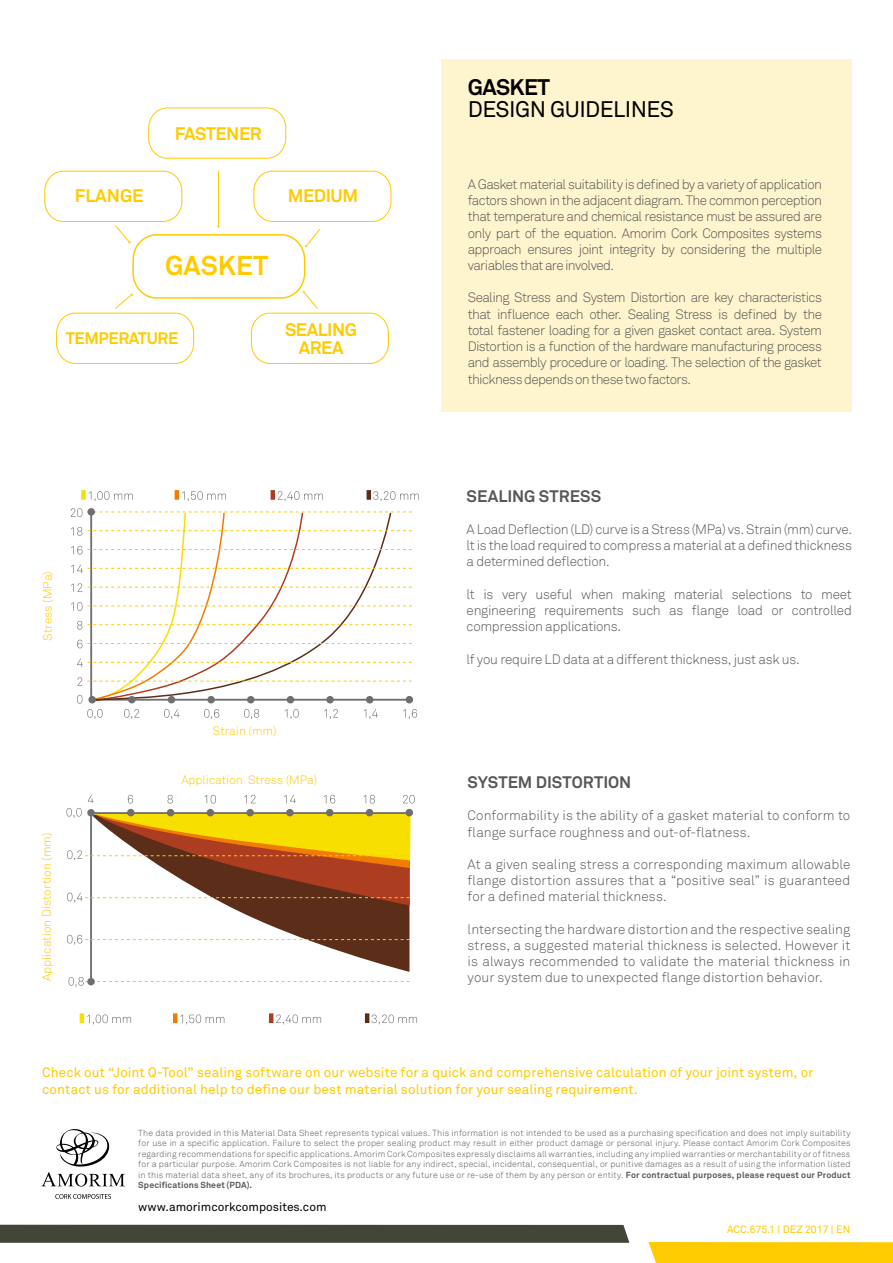
<style>
.page{position:relative;width:893px;height:1263px;background:#fff}
.page>*{position:absolute;margin:0;border:0;box-sizing:border-box;transform-origin:0 0}
.t1{font:700 27px "Akkurat Pro";color:#fecb00}
.t2{font:22.35px "Akkurat Pro";letter-spacing:-.025em;color:#000}
.t3{font:700 22.35px "Akkurat Pro";letter-spacing:-.025em;color:#000}
.t4{font:700 18px/18px "Akkurat Pro";letter-spacing:-.025em;color:#fecb00}
.t5{font:700 16.5px "Akkurat Pro";color:#575756}
.t6{font:700 16.5px "Akkurat Pro";color:#fecb00}
.t7{font:13.5px/16.2px "Akkurat Light Pro";letter-spacing:-.015em;color:#575756;text-align:justify}
.t8{font:13.5px/16.2px "Akkurat Pro";letter-spacing:.005em;color:#fecb00}
.t9{font:13.5px/16.2px "Akkurat Light Pro";letter-spacing:.005em;color:#575756}
.t10{font:12px "Akkurat Light Pro";color:#fecb00}
.t11{font:12px "Akkurat Pro";color:#000}
.t12{font:10.5px "Akkurat Pro";color:#fecb00}
.t13{font:8.7px/10.5px "Akkurat Light Pro";letter-spacing:.015em;color:#575756;text-align:justify}
.t14{font:700 8.7px "Akkurat Pro";letter-spacing:.015em;color:#575756}
.s1{font-style:inherit}
.s2{font-family:"Akkurat Pro";font-weight:700}
</style>
<div class="page">
<svg style="left:87px;top:1014px;width:44px;height:10px"></svg>
<hr style="left:80px;top:1013px;width:4px;height:10px;background:#f7e000">
<svg style="left:276px;top:1014px;width:45px;height:10px"></svg>
<hr style="left:269px;top:1013px;width:4px;height:10px;background:#ad3d21">
<svg style="left:180px;top:1014px;width:44px;height:10px"></svg>
<hr style="left:173px;top:1013px;width:4px;height:10px;background:#f07d00">
<svg style="left:372px;top:1014px;width:45px;height:10px"></svg>
<hr style="left:365px;top:1013px;width:4px;height:10px;background:#5c2e1a">
<svg style="left:90px;top:905px;width:320px;height:72px"></svg>
<svg style="left:69px;top:977px;width:341px;height:10px"></svg>
<svg style="left:67px;top:935px;width:343px;height:10px"></svg>
<svg style="left:67px;top:795px;width:348px;height:110px"></svg>
<svg style="left:182px;top:491px;width:44px;height:10px"></svg>
<svg style="left:373px;top:491px;width:46px;height:10px"></svg>
<svg style="left:89px;top:491px;width:44px;height:10px"></svg>
<div style="left:81px;top:490px;width:5px;height:10px;background:#f7e000"></div>
<svg style="left:278px;top:491px;width:45px;height:10px"></svg>
<svg style="left:271px;top:490px;width:4px;height:10px"></svg>
<svg style="left:175px;top:490px;width:4px;height:10px"></svg>
<svg style="left:367px;top:490px;width:4px;height:10px"></svg>
<svg style="left:71px;top:508px;width:346px;height:211px"></svg>
<div style="left:442px;top:59px;width:410px;height:352px;background:#fef4cd"></div>
<div style="left:132px;top:234px;width:173px;height:65px;border:2px solid #fecb00;border-radius:24px"></div>
<div style="left:148px;top:108px;width:138px;height:51px;border:1px solid #fecb00;border-radius:19px"></div>
<svg style="left:115px;top:225px;width:16px;height:19px"></svg>
<div style="left:254px;top:171px;width:137px;height:51px;border:1px solid #fecb00;border-radius:19px"></div>
<div style="left:44px;top:171px;width:138px;height:51px;border:1px solid #fecb00;border-radius:19px"></div>
<div style="left:56px;top:313px;width:138px;height:51px;border:1px solid #fecb00;border-radius:19px"></div>
<svg style="left:115px;top:293px;width:18px;height:16px"></svg>
<hr style="left:218px;top:171px;width:1px;height:56px;background:#fecb00">
<svg style="left:305px;top:229px;width:15px;height:19px"></svg>
<div style="left:251px;top:313px;width:138px;height:51px;border:1px solid #fecb00;border-radius:19px"></div>
<svg style="left:302px;top:291px;width:16px;height:18px"></svg>
<div style="left:88px;top:696px;width:8px;height:7px;background:#706f6f;border-radius:50%"></div>
<div style="left:128px;top:696px;width:8px;height:7px;background:#706f6f;border-radius:50%"></div>
<svg style="left:55px;top:1194px;width:56px;height:5px"></svg>
<svg style="left:56px;top:1129px;width:53px;height:37px"></svg>
<svg style="left:41px;top:1172px;width:84px;height:14px"></svg>
<div style="left:0;top:1225px;width:629px;height:18px;background:#414639"></div>
<div style="left:648px;top:1242px;width:245px;height:21px;background:#fecb00"></div>
<h3 class="t4" style="left:75px;top:187px;width:34px">FLANGE</h3>
<h3 class="t4" style="left:175px;top:125px;width:53px">FASTENER</h3>
<h3 class="t4" style="left:288px;top:187px;width:49px">MEDIUM</h3>
<h1 class="t1" style="left:165px;top:249px;width:105px">GASKET</h1>
<p class="t6" style="left:66px;top:327px;width:21px">TEMPERA</p>
<p class="t6" style="left:138px;top:327px;width:20px">TURE</p>
<h3 class="t4" style="left:299px;top:321px;width:39px;text-indent:-14px">SEALING<br>AREA</h3>
<p class="t10" style="left:41px;top:640px;width:71px;rotate:-90deg">Stress <span class="s1">(MP</span>a<span class="s1">)</span></p>
<p class="t10" style="left:40px;top:981px;width:150px;rotate:-90deg">Application Distortion (mm)</p>
<p class="t10" style="left:213px;top:723px;width:65px">Strain (mm)</p>
<p class="t10" style="left:181px;top:773px;width:138px">Application Stress (MPa)</p>
<h2 class="t3" style="left:468px;top:73px;width:84px">GASKET</h2>
<h2 class="t2" style="left:468px;top:96px;width:208px">DESIGN GUIDELINES</h2>
<p class="t7" style="left:468px;top:176px;width:356px">A Gasket material suitability is defined by a variety of application factors shown in the adjacent diagram. The common perception that temperature and chemical resistance must be assured are only part of the equation. Amorim Cork Composites systems approach ensures joint integrity by considering the multiple variables that are involved.</p>
<p class="t7" style="left:468px;top:290px;width:356px">Sealing Stress and System Distortion are key characteristics that influence each other. Sealing Stress is defined by the total fastener loading for a given gasket contact area. System Distortion is a function of the hardware manufacturing process and assembly procedure or loading. The selection of the gasket thickness depends on these two factors.</p>
<p class="t5" style="left:467px;top:485px;width:136px">SEALING STRESS</p>
<p class="t7" style="left:467px;top:521px;width:387px">A Load Deflection (LD) curve is a Stress (MPa) vs. Strain (mm) curve. lt is the load required to compress a material at a defined thickness a determined deflection.</p>
<p class="t7" style="left:467px;top:586px;width:387px">lt is very useful when making material selections to meet engineering requirements such as flange load or controlled compression applications.</p>
<p class="t7" style="left:467px;top:651px;width:334px">lf you require LD data at a different thickness, just ask us.</p>
<p class="t5" style="left:468px;top:772px;width:165px">SYSTEM DISTORTION</p>
<p class="t9" style="left:468px;top:808px;width:384px">Conformability is the ability of a gasket material to conform to flange surface roughness and out-of-flatness.</p>
<p class="t7" style="left:468px;top:856px;width:384px">At a given sealing stress a corresponding maximum allowable flange distortion assures that a “positive seal” is guaranteed for a defined material thickness.</p>
<p class="t7" style="left:468px;top:921px;width:384px">lntersecting the hardware distortion and the respective sealing stress, a suggested material thickness is selected. However it is always recommended to validate the material thickness in your system due to unexpected flange distortion behavior.</p>
<p class="t8" style="left:42px;top:1065px;width:773px">Check out “Joint Q-Tool” sealing software on our website for a quick and comprehensive calculation of your joint system, or contact us for additional help to define our best material solution for your sealing requirement.</p>
<p class="t13" style="left:138px;top:1128px;width:714px">The data provided in this Material Data Sheet represents typical values. This information is not intended to be used as a purchasing specification and does not imply suitability for use in a specific application. Failure to select the proper sealing product may result in either product damage or personal injury. Please contact Amorim Cork Composites regarding recommendations for specific applications. Amorim Cork Composites expressly disclaims all warranties, including any implied warranties or merchantability or of fitness for a particular purpose. Amorim Cork Composites is not liable for any indirect, special, incidental, consequential, or punitive damages as a result of using the information listed in this material data sheet, any of its brochures, its products or any future use or re-use of them by any person or entity. <span class="s2">For contractual purposes, please request our Product</span></p>
<p class="t14" style="left:138px;top:1180px;width:115px">Specifications Sheet (PDA).</p>
<p class="t11" style="left:138px;top:1200px;width:190px">www.amorimcorkcomposites.com</p>
<p class="t12" style="left:727px;top:1223px;width:125px">ACC.675.1 | DEZ 2017 | EN</p>
</div>
